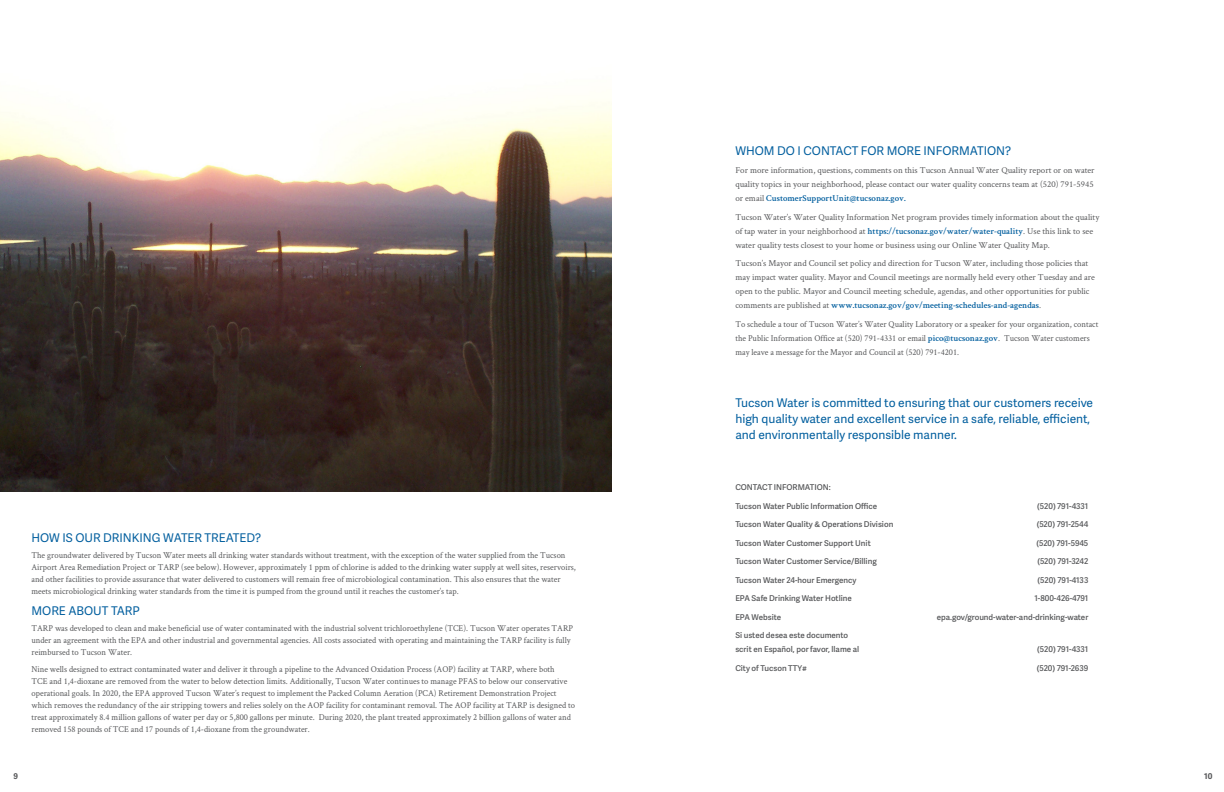
<style>
.page{position:relative;width:1224px;height:792px;background:#fff}
.page>*{position:absolute;margin:0;border:0;box-sizing:border-box;transform-origin:0 0}
.body{font:12px "Adelle Sans";color:#005e9e}
.body-2{font:9px/12px "Crimson Text";color:#57585a;scale:.96 1}
.body-3{font:9px/14px "Crimson Text";color:#57585a}
.body-4{font:600 8px/14px "Adelle Sans";color:#57585a}
.body-5{font:600 8px "Adelle Sans";letter-spacing:-.02em;color:#57585a}
.t1{font:700 8px "Adelle Sans";color:#57585a}
.s1{font-weight:600;color:#005e9e}
</style>
<div class="page">
<img style="left:0;top:101px;width:612px;height:391px">
<p class="body" style="left:735px;top:142px;width:277px">WHOM DO I CONTACT FOR MORE INFORMATION?</p>
<p class="body-3" style="left:735px;top:163px;width:361px;text-align:justify">For more information, questions, comments on this Tucson Annual Water Quality report or on water quality topics in your neighborhood, please contact our water quality concerns team at (520) 791-5945 or email <span class="s1">CustomerSupportUnit@tucsonaz.gov.</span></p>
<p class="body-3" style="left:735px;top:209px;width:365px">Tucson Water’s Water Quality Information Net program provides timely information about the quality of tap water in your neighborhood at <span class="s1">https://tucsonaz.gov/water/water-quality</span>. Use this link to see water quality tests closest to your home or business using our Online Water Quality Map.</p>
<p class="body-3" style="left:735px;top:256px;width:361px">Tucson’s Mayor and Council set policy and direction for Tucson Water, including those policies that may impact water quality. Mayor and Council meetings are normally held every other Tuesday and are open to the public. Mayor and Council meeting schedule, agendas, and other opportunities for public comments are published at <span class="s1">www.tucsonaz.gov/gov/meeting-schedules-and-agendas</span>.</p>
<p class="body-2" style="left:735px;top:316px;width:380px;line-height:14px">To schedule a tour of Tucson Water’s Water Quality Laboratory or a speaker for your organization, contact the Public Information Office at (520) 791-4331 or email <span class="s1">pico@tucsonaz.gov</span>. Tucson Water customers may leave a message for the Mayor and Council at (520) 791-4201.</p>
<p class="body" style="left:32px;top:529px;width:231px">HOW IS OUR DRINKING WATER TREATED?</p>
<p class="body-2" style="left:32px;top:549px;width:569px">The groundwater delivered by Tucson Water meets all drinking water standards without treatment, with the exception of the water supplied from the Tucson Airport Area Remediation Project or TARP (see below). However, approximately 1 ppm of chlorine is added to the drinking water supply at well sites, reservoirs, and other facilities to provide assurance that water delivered to customers will remain free of microbiological contamination. This also ensures that the water meets microbiological drinking water standards from the time it is pumped from the ground until it reaches the customer’s tap.</p>
<p class="body" style="left:32px;top:602px;width:110px">MORE ABOUT TARP</p>
<p class="body-2" style="left:32px;top:622px;width:566px">TARP was developed to clean and make beneficial use of water contaminated with the industrial solvent trichloroethylene (TCE). Tucson Water operates TARP under an agreement with the EPA and other industrial and governmental agencies. All costs associated with operating and maintaining the TARP facility is fully reimbursed to Tucson Water.</p>
<p class="body-2" style="left:32px;top:662px;width:568px">Nine wells designed to extract contaminated water and deliver it through a pipeline to the Advanced Oxidation Process (AOP) facility at TARP, where both<br>TCE and 1,4-dioxane are removed from the water to below detection limits. Additionally, Tucson Water continues to manage PFAS to below our conservative operational goals. In 2020, the EPA approved Tucson Water’s request to implement the Packed Column Aeration (PCA) Retirement Demonstration Project which removes the redundancy of the air stripping towers and relies solely on the AOP facility for contaminant removal. The AOP facility at TARP is designed to treat approximately 8.4 million gallons of water per day or 5,800 gallons per minute. During 2020, the plant treated approximately 2 billion gallons of water and removed 158 pounds of TCE and 17 pounds of 1,4-dioxane from the groundwater.</p>
<p class="body" style="left:735px;top:394px;width:359px">Tucson Water is committed to ensuring that our customers receive</p>
<p class="body" style="left:735px;top:410px;width:356px">high quality water and excellent service in a safe, reliable, efficient,</p>
<p class="body" style="left:735px;top:426px;width:223px">and environmentally responsible manner.</p>
<p class="body-4" style="left:735px;top:480px;width:97px">CONTACT INFORMATION:</p>
<p class="body-4" style="left:735px;top:499px;width:143px">Tucson Water Public Information Office</p>
<p class="body-4" style="left:1037px;top:499px;width:53px">(520) 791-4331</p>
<p class="body-4" style="left:735px;top:517px;width:159px">Tucson Water Quality &amp; Operations Division</p>
<p class="body-4" style="left:1037px;top:517px;width:53px">(520) 791-2544</p>
<p class="body-4" style="left:735px;top:536px;width:137px">Tucson Water Customer Support Unit</p>
<p class="body-4" style="left:1036px;top:536px;width:53px">(520) 791-5945</p>
<p class="body-4" style="left:735px;top:554px;width:143px">Tucson Water Customer Service/Billing</p>
<p class="body-5" style="left:1037px;top:556px;width:53px">(520) 791-3242</p>
<p class="body-4" style="left:735px;top:573px;width:123px">Tucson Water 24-hour Emergency</p>
<p class="body-4" style="left:1038px;top:573px;width:52px">(520) 791-4133</p>
<p class="body-4" style="left:735px;top:591px;width:118px">EPA Safe Drinking Water Hotline</p>
<p class="body-4" style="left:1035px;top:591px;width:55px">1-800-426-4791</p>
<p class="body-4" style="left:735px;top:610px;width:47px">EPA Website</p>
<p class="body-4" style="left:937px;top:610px;width:153px">epa.gov/ground-water-and-drinking-water</p>
<p class="body-4" style="left:735px;top:628px;width:125px">Si usted desea este documento scrit en Español, por favor, llame al</p>
<p class="body-4" style="left:1037px;top:642px;width:53px">(520) 791-4331</p>
<p class="body-4" style="left:735px;top:661px;width:73px">City of Tucson TTY#</p>
<p class="body-4" style="left:1037px;top:661px;width:53px">(520) 791-2639</p>
<p class="t1" style="left:13px;top:771px;width:6px">9</p>
<p class="t1" style="left:1204px;top:771px;width:10px">10</p>
</div>
